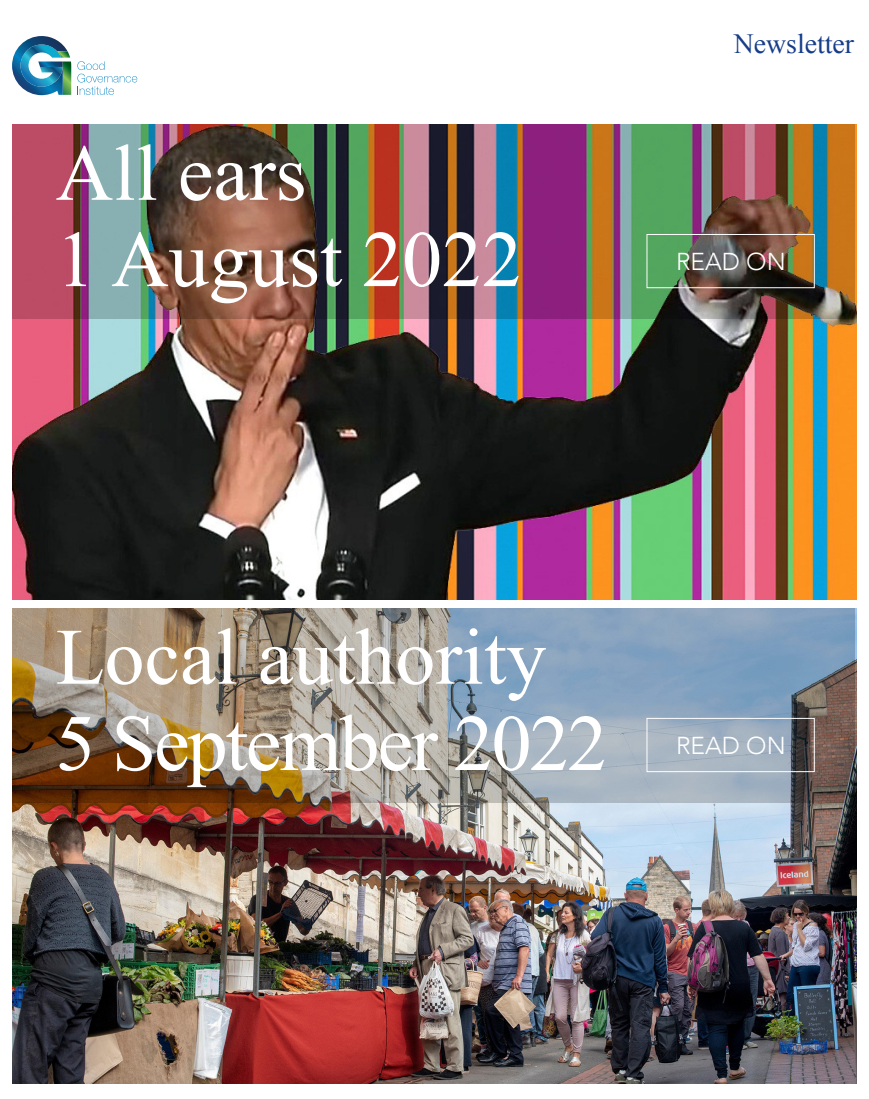
<style>
.page{position:relative;width:869px;height:1099px;background:#fff}
.page>*{position:absolute;margin:0;border:0;box-sizing:border-box;transform-origin:0 0}
.t1{font:79.88px "Times New Roman";color:#fff}
.t2{font:79.88px "Times New Roman";letter-spacing:-.025em;color:#fff}
.t3{font:27.75px "Times New Roman";color:#163d8a}
.t4{font:300 24.5px "Avenir";color:#fff}
</style>
<div class="page">
<svg style="left:77px;top:61px;width:60px;height:34px"></svg>
<svg style="left:12px;top:36px;width:59px;height:59px"></svg>
<img style="left:12px;top:124px;width:844px;height:475px">
<img style="left:12px;top:124px;width:841px;height:195px">
<div style="left:646px;top:234px;width:168px;height:54px;border:1px solid #fff"></div>
<img style="left:12px;top:608px;width:844px;height:474px">
<img style="left:12px;top:608px;width:841px;height:195px">
<div style="left:646px;top:718px;width:168px;height:54px;border:1px solid #fff"></div>
<p class="t1" style="left:56px;top:119px;width:252px">All ears</p>
<p class="t1" style="left:56px;top:206px;width:467px">1 August 2022</p>
<p class="t3" style="left:733px;top:25px;width:122px">Newsletter</p>
<p class="t4" style="left:675px;top:247px;width:111px">READ ON</p>
<p class="t1" style="left:56px;top:603px;width:492px">Local authority</p>
<p class="t2" style="left:56px;top:689px;width:553px">5 September 2022</p>
<p class="t4" style="left:675px;top:730px;width:111px">READ ON</p>
</div>
